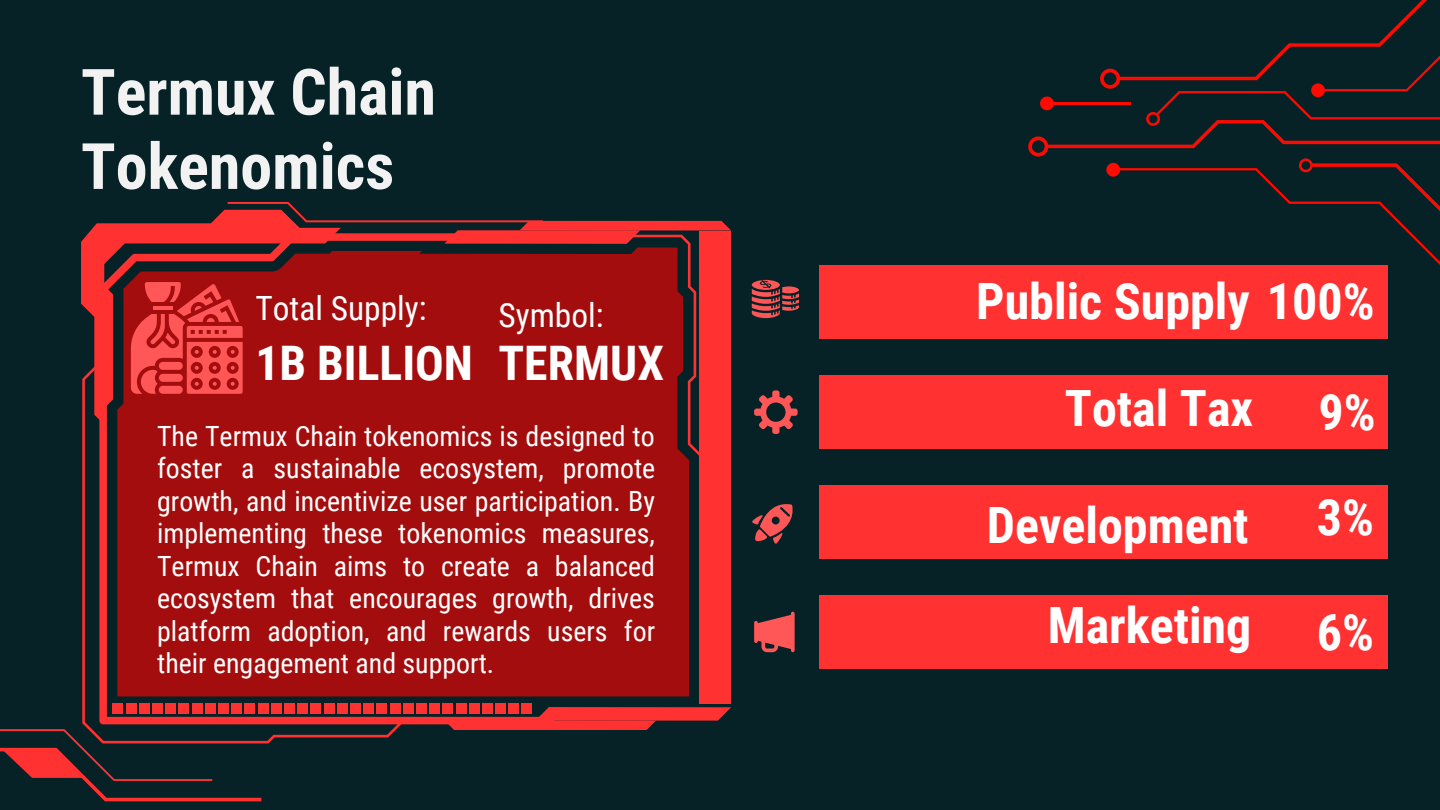
<style>
.page{position:relative;width:1440px;height:810px;background:#072227}
.page>*{position:absolute;margin:0;border:0;box-sizing:border-box;transform-origin:0 0}
.t1{font:700 64px/74.2px "Roboto Condensed";color:#f2f2f2}
.t2{font:700 50px/100.7px "Roboto Condensed";color:#fff;text-align:right}
.t3{font:700 47.6px "Roboto Condensed";color:#fff}
.t4{font:33.4px "Roboto Condensed";color:#fff}
.t5{font:27.9px/32.5px "Roboto Condensed";color:#fff;text-align:justify}
</style>
<div class="page">
<div style="left:700px;top:231px;width:31px;height:473px;background:#ff3131"></div>
<svg style="left:445px;top:707px;width:286px;height:23px"></svg>
<svg style="left:81px;top:224px;width:15px;height:135px;fill:#ff3131"></svg>
<svg style="left:82px;top:359px;width:323px;height:384px"></svg>
<div style="left:522px;top:704px;width:10px;height:10px;background:#ff3131"></div>
<div style="left:509px;top:704px;width:10px;height:10px;background:#ff3131"></div>
<div style="left:496px;top:704px;width:10px;height:10px;background:#ff3131"></div>
<div style="left:482px;top:704px;width:10px;height:10px;background:#ff3131"></div>
<div style="left:469px;top:704px;width:10px;height:10px;background:#ff3131"></div>
<div style="left:456px;top:704px;width:10px;height:10px;background:#ff3131"></div>
<div style="left:443px;top:704px;width:10px;height:10px;background:#ff3131"></div>
<div style="left:430px;top:704px;width:10px;height:10px;background:#ff3131"></div>
<div style="left:416px;top:704px;width:11px;height:10px;background:#ff3131"></div>
<div style="left:403px;top:704px;width:10px;height:10px;background:#ff3131"></div>
<div style="left:390px;top:704px;width:10px;height:10px;background:#ff3131"></div>
<div style="left:377px;top:704px;width:10px;height:10px;background:#ff3131"></div>
<div style="left:364px;top:704px;width:10px;height:10px;background:#ff3131"></div>
<div style="left:350px;top:704px;width:11px;height:10px;background:#ff3131"></div>
<div style="left:337px;top:704px;width:10px;height:10px;background:#ff3131"></div>
<div style="left:324px;top:704px;width:10px;height:10px;background:#ff3131"></div>
<div style="left:311px;top:704px;width:10px;height:10px;background:#ff3131"></div>
<div style="left:298px;top:704px;width:10px;height:10px;background:#ff3131"></div>
<div style="left:284px;top:704px;width:11px;height:10px;background:#ff3131"></div>
<div style="left:271px;top:704px;width:10px;height:10px;background:#ff3131"></div>
<div style="left:258px;top:704px;width:10px;height:10px;background:#ff3131"></div>
<div style="left:245px;top:704px;width:10px;height:10px;background:#ff3131"></div>
<div style="left:232px;top:704px;width:10px;height:10px;background:#ff3131"></div>
<div style="left:218px;top:704px;width:11px;height:10px;background:#ff3131"></div>
<div style="left:205px;top:704px;width:10px;height:10px;background:#ff3131"></div>
<div style="left:192px;top:704px;width:10px;height:10px;background:#ff3131"></div>
<div style="left:179px;top:704px;width:10px;height:10px;background:#ff3131"></div>
<div style="left:166px;top:704px;width:10px;height:10px;background:#ff3131"></div>
<div style="left:152px;top:704px;width:11px;height:10px;background:#ff3131"></div>
<div style="left:139px;top:704px;width:10px;height:10px;background:#ff3131"></div>
<div style="left:126px;top:704px;width:10px;height:10px;background:#ff3131"></div>
<div style="left:113px;top:704px;width:10px;height:10px;background:#ff3131"></div>
<div style="left:117px;top:459px;width:572px;height:237px;background:#a40d0d"></div>
<svg style="left:96px;top:202px;width:635px;height:257px"></svg>
<div style="left:819px;top:595px;width:569px;height:74px;background:#ff3131"></div>
<div style="left:819px;top:485px;width:569px;height:74px;background:#ff3131"></div>
<div style="left:819px;top:375px;width:569px;height:74px;background:#ff3131"></div>
<div style="left:819px;top:265px;width:569px;height:74px;background:#ff3131"></div>
<svg style="left:754px;top:390px;width:44px;height:44px"></svg>
<svg style="left:752px;top:504px;width:41px;height:40px"></svg>
<svg style="left:754px;top:612px;width:41px;height:40px"></svg>
<svg style="left:752px;top:280px;width:47px;height:38px"></svg>
<svg style="left:0;top:729px;width:261px;height:72px"></svg>
<svg style="left:1028px;top:137px;width:19px;height:20px"></svg>
<div style="left:1040px;top:96px;width:14px;height:14px;background:#fe0a01;border-radius:50%"></div>
<svg style="left:1047px;top:0;width:393px;height:265px"></svg>
<h1 class="t1" style="left:81px;top:56px;width:356px">Termux Chain<br>Tokenomics</h1>
<p class="t4" style="left:255px;top:289px;width:173px">Total Supply:</p>
<h3 class="t3" style="left:255px;top:336px;width:219px">1B BILLION</h3>
<p class="t4" style="left:498px;top:296px;width:107px">Symbol:</p>
<h3 class="t3" style="left:498px;top:336px;width:167px">TERMUX</h3>
<p class="t5" style="left:157px;top:420px;width:500px">The Termux Chain tokenomics is designed to foster a sustainable ecosystem, promote growth, and incentivize user participation. By implementing these tokenomics measures, Termux Chain aims to create a balanced ecosystem that encourages growth, drives platform adoption, and rewards users for their engagement and support.</p>
<h2 class="t2" style="left:976px;top:252px;width:400px">Public Supply 100%</h2>
<h2 class="t2" style="left:1065px;top:358px;width:190px">Total Tax</h2>
<h2 class="t2" style="left:987px;top:475px;width:266px">Development<br>Marketing</h2>
<h2 class="t2" style="left:1319px;top:362px;width:59px">9%</h2>
<h2 class="t2" style="left:1317px;top:468px;width:59px">3%</h2>
<h2 class="t2" style="left:1317px;top:582px;width:59px">6%</h2>
</div>
